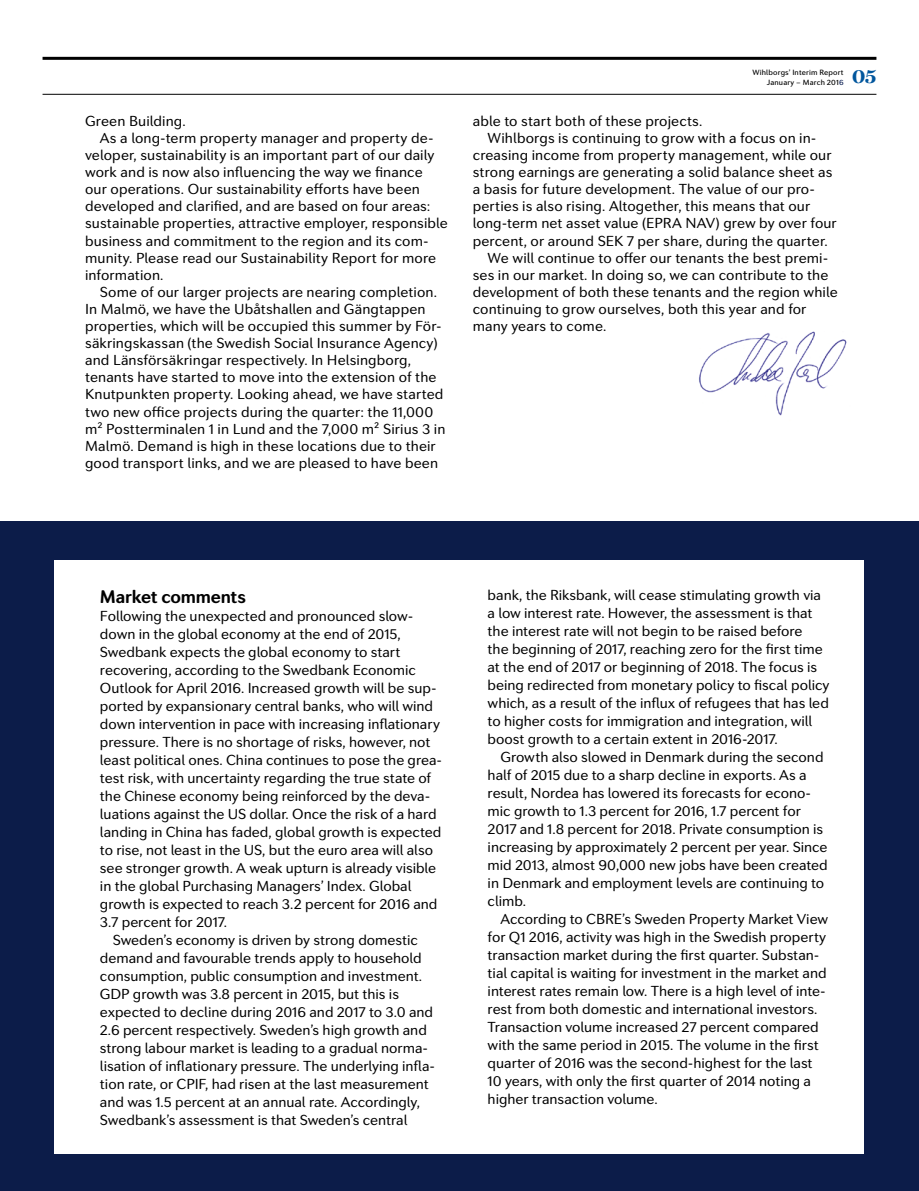
<style>
.page{position:relative;width:919px;height:1191px;background:#fff}
.page>*{position:absolute;margin:0;border:0;box-sizing:border-box;transform-origin:0 0}
.t1{font:700 21px "Miller Display";color:#00569d}
.t2{font:700 18px "Seconda Soft";letter-spacing:-.01em;color:#000}
.t3{font:14.25px/18px "Seconda Soft";color:#000}
.t4{font:500 7.5px/9.8px "Seconda Soft";letter-spacing:.025em;color:#000;text-align:right}
.s1{font-weight:400}
.s2{color:#0f2356}
</style>
<div class="page">
<hr style="left:43px;top:57px;width:833px;height:3px;background:#000">
<hr style="left:43px;top:94px;width:833px;height:1px;background:#000">
<div style="left:0;top:521px;width:918px;height:670px;background:#0c1c49"></div>
<div style="left:55px;top:560px;width:809px;height:593px;background:#fff"></div>
<img style="left:699px;top:332px;width:148px;height:84px">
<p class="t3" style="left:85px;top:112px;width:102px">Green Building.</p>
<p class="t3" style="left:100px;top:129px;width:335px">As a long-term property manager and property de-</p>
<p class="t3" style="left:85px;top:146px;width:351px">veloper, sustainability is an important part of our daily</p>
<p class="t3" style="left:85px;top:163px;width:339px">work and is now also influencing the way we finance</p>
<p class="t3" style="left:85px;top:180px;width:336px">our operations. Our sustainability efforts have been</p>
<p class="t3" style="left:85px;top:197px;width:347px">developed and clarified, and are based on four areas:</p>
<p class="t3" style="left:85px;top:214px;width:364px">sustainable properties, attractive employer, responsible</p>
<p class="t3" style="left:85px;top:231px;width:345px">business and commitment to the region and its com-</p>
<p class="t3" style="left:85px;top:249px;width:353px">munity. Please read our Sustainability Report for more</p>
<p class="t3" style="left:85px;top:266px;width:80px">information.</p>
<p class="t3" style="left:100px;top:283px;width:338px">Some of our larger projects are nearing completion.</p>
<p class="t3" style="left:85px;top:300px;width:342px">In Malmö, we have the Ubåtshallen and Gängtappen</p>
<p class="t3" style="left:85px;top:317px;width:358px">properties, which will be occupied this summer by För-</p>
<p class="t3" style="left:85px;top:334px;width:354px">säkringskassan (the Swedish Social Insurance Agency)</p>
<p class="t3" style="left:85px;top:351px;width:327px">and Länsförsäkringar respectively. In Helsingborg,</p>
<p class="t3" style="left:85px;top:368px;width:353px">tenants have started to move into the extension of the</p>
<p class="t3" style="left:85px;top:385px;width:360px">Knutpunkten property. Looking ahead, we have started</p>
<p class="t3" style="left:85px;top:402px;width:350px">two new office projects during the quarter: the 11,000</p>
<p class="t3" style="left:85px;top:420px;width:362px">m² Postterminalen 1 in Lund and the 7,000 m² Sirius 3 in</p>
<p class="t3" style="left:85px;top:437px;width:352px">Malmö. Demand is high in these locations due to their</p>
<p class="t3" style="left:85px;top:454px;width:354px">good transport links, and we are pleased to have been</p>
<p class="t4" style="left:752px;top:68px;width:93px">Wihlborgs’ Interim Report<br>January <span class="s1">–</span> March 201<span class="s2">6</span></p>
<h1 class="t1" style="left:852px;top:64px;width:26px">05</h1>
<p class="t3" style="left:472px;top:112px;width:231px">able to start both of these projects.</p>
<p class="t3" style="left:487px;top:129px;width:330px">Wihlborgs is continuing to grow with a focus on in-</p>
<p class="t3" style="left:472px;top:146px;width:360px">creasing income from property management, while our</p>
<p class="t3" style="left:472px;top:163px;width:361px">strong earnings are generating a solid balance sheet as</p>
<p class="t3" style="left:472px;top:180px;width:344px">a basis for future development. The value of our pro-</p>
<p class="t3" style="left:472px;top:197px;width:339px">perties is also rising. Altogether, this means that our</p>
<p class="t3" style="left:472px;top:214px;width:365px">long-term net asset value (EPRA NAV) grew by over four</p>
<p class="t3" style="left:472px;top:231px;width:356px">percent, or around SEK 7 per share, during the quarter.</p>
<p class="t3" style="left:487px;top:249px;width:342px">We will continue to offer our tenants the best premi-</p>
<p class="t3" style="left:472px;top:266px;width:357px">ses in our market. In doing so, we can contribute to the</p>
<p class="t3" style="left:472px;top:283px;width:366px">development of both these tenants and the region while</p>
<p class="t3" style="left:472px;top:300px;width:335px">continuing to grow ourselves, both this year and for</p>
<p class="t3" style="left:472px;top:317px;width:135px">many years to come.</p>
<p class="t2" style="left:100px;top:585px;width:147px">Market comments</p>
<p class="t3" style="left:100px;top:607px;width:315px">Following the unexpected and pronounced slow-</p>
<p class="t3" style="left:100px;top:625px;width:302px">down in the global economy at the end of 2015,</p>
<p class="t3" style="left:100px;top:643px;width:302px">Swedbank expects the global economy to start</p>
<p class="t3" style="left:100px;top:661px;width:317px">recovering, according to the Swedbank Economic</p>
<p class="t3" style="left:100px;top:679px;width:338px">Outlook for April 2016. Increased growth will be sup-</p>
<p class="t3" style="left:100px;top:697px;width:334px">ported by expansionary central banks, who will wind</p>
<p class="t3" style="left:100px;top:715px;width:341px">down intervention in pace with increasing inflationary</p>
<p class="t3" style="left:100px;top:733px;width:332px">pressure. There is no shortage of risks, however, not</p>
<p class="t3" style="left:100px;top:751px;width:343px">least political ones. China continues to pose the grea-</p>
<p class="t3" style="left:100px;top:769px;width:333px">test risk, with uncertainty regarding the true state of</p>
<p class="t3" style="left:100px;top:787px;width:332px">the Chinese economy being reinforced by the deva-</p>
<p class="t3" style="left:100px;top:805px;width:338px">luations against the US dollar. Once the risk of a hard</p>
<p class="t3" style="left:100px;top:823px;width:343px">landing in China has faded, global growth is expected</p>
<p class="t3" style="left:100px;top:841px;width:334px">to rise, not least in the US, but the euro area will also</p>
<p class="t3" style="left:100px;top:859px;width:337px">see stronger growth. A weak upturn is already visible</p>
<p class="t3" style="left:100px;top:877px;width:313px">in the global Purchasing Managers’ Index. Global</p>
<p class="t3" style="left:100px;top:895px;width:339px">growth is expected to reach 3.2 percent for 2016 and</p>
<p class="t3" style="left:100px;top:913px;width:129px">3.7 percent for 2017.</p>
<p class="t3" style="left:113px;top:931px;width:307px">Sweden’s economy is driven by strong domestic</p>
<p class="t3" style="left:100px;top:949px;width:323px">demand and favourable trends apply to household</p>
<p class="t3" style="left:100px;top:967px;width:323px">consumption, public consumption and investment.</p>
<p class="t3" style="left:100px;top:985px;width:300px">GDP growth was 3.8 percent in 2015, but this is</p>
<p class="t3" style="left:100px;top:1003px;width:335px">expected to decline during 2016 and 2017 to 3.0 and</p>
<p class="t3" style="left:100px;top:1021px;width:328px">2.6 percent respectively. Sweden’s high growth and</p>
<p class="t3" style="left:100px;top:1039px;width:329px">strong labour market is leading to a gradual norma-</p>
<p class="t3" style="left:100px;top:1057px;width:336px">lisation of inflationary pressure. The underlying infla-</p>
<p class="t3" style="left:100px;top:1075px;width:330px">tion rate, or CPIF, had risen at the last measurement</p>
<p class="t3" style="left:100px;top:1093px;width:321px">and was 1.5 percent at an annual rate. Accordingly,</p>
<p class="t3" style="left:100px;top:1111px;width:309px">Swedbank’s assessment is that Sweden’s central</p>
<p class="t3" style="left:487px;top:586px;width:343px">bank, the Riksbank, will cease stimulating growth via a low interest rate. However, the assessment is that the interest rate will not begin to be raised before<br>the beginning of 2017, reaching zero for the first time at the end of 2017 or beginning of 2018. The focus is being redirected from monetary policy to fiscal policy which, as a result of the influx of refugees that has led to higher costs for immigration and integration, will boost growth to a certain extent in 2016-2017.</p>
<p class="t3" style="left:487px;top:748px;width:341px;text-indent:13px">Growth also slowed in Denmark during the second half of 2015 due to a sharp decline in exports. As a result, Nordea has lowered its forecasts for econo&shy;mic growth to 1.3 percent for 2016, 1.7 percent for 2017 and 1.8 percent for 2018. Private consumption is increasing by approximately 2 percent per year. Since mid 2013, almost 90,000 new jobs have been created in Denmark and employment levels are continuing to climb.</p>
<p class="t3" style="left:487px;top:910px;width:342px;text-indent:13px">According to CBRE’s Sweden Property Market View for Q1 2016, activity was high in the Swedish property transaction market during the first quarter. Substan&shy;tial capital is waiting for investment in the market and interest rates remain low. There is a high level of inte&shy;rest from both domestic and international investors.<br>Transaction volume increased 27 percent compared with the same period in 2015. The volume in the first quarter of 2016 was the second-highest for the last 10 years, with only the first quarter of 2014 noting a higher transaction volume.</p>
</div>
